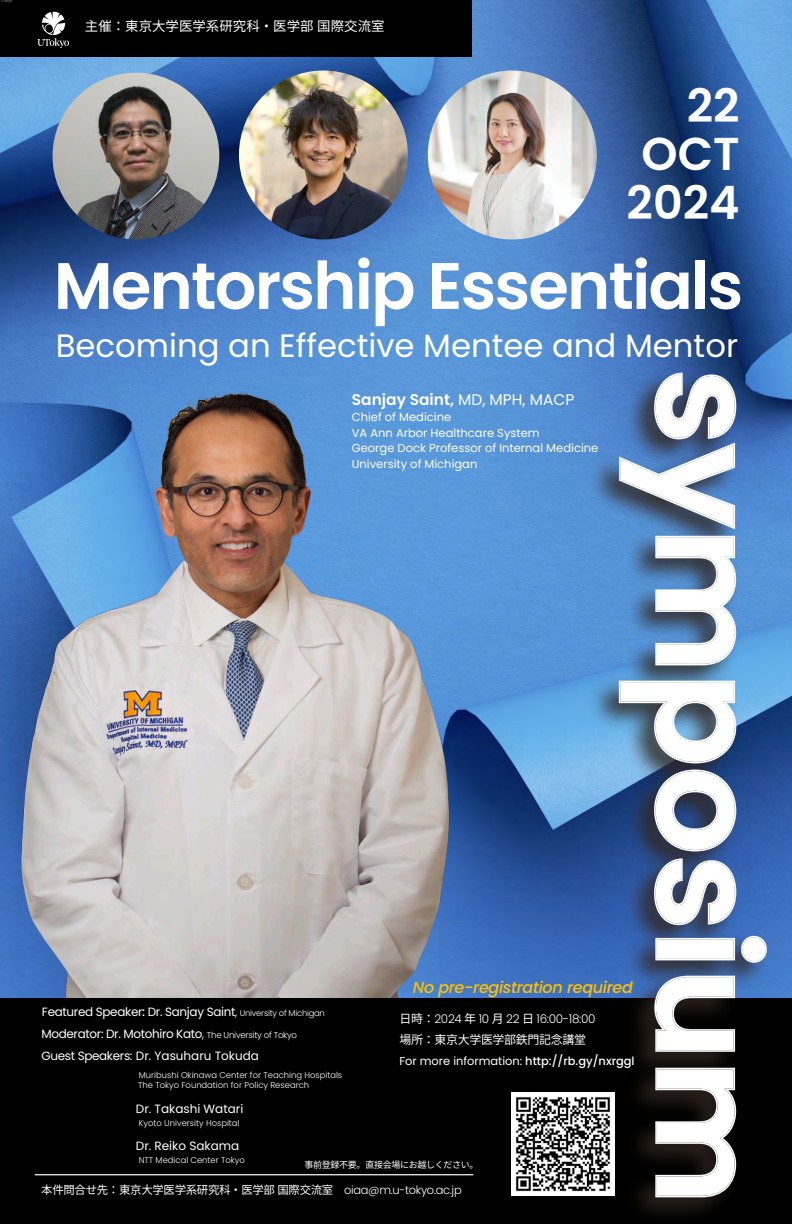
<style>
.page{position:relative;width:792px;height:1224px;background:#fff}
.page>*{position:absolute;margin:0;border:0;box-sizing:border-box;transform-origin:0 0}
.t1{font:600 138.2px "Poppins";color:#fff}
.t2{font:600 65.6px "Poppins";letter-spacing:-.03em;color:#fff}
.t3{font:600 46px/48.3px "Poppins";color:#fff;text-align:right}
.t4{font:32.3px "Poppins";color:#fff}
.t5{font:italic 500 16px "Poppins";letter-spacing:-.02em;color:#ffbf00}
.t6{font:600 15.5px "Poppins";color:#fff}
.t7{font:13.5px "Source Han Sans JP";color:#fff}
.t8{font:12px/22px "Poppins";letter-spacing:-.025em;color:#fff}
.t9{font:12px "Poppins";color:#fff}
.t10{font:300 12px "Poppins";letter-spacing:-.03em;color:#fff}
.t11{font:12px "Source Han Sans JP";letter-spacing:-.03em;color:#fff}
.t12{font:11.5px/15.7px "Poppins";color:#fff}
.t13{font:11.4px "Source Han Sans JP";letter-spacing:-.025em;color:#fff}
.t14{font:11.4px "Poppins";color:#fff}
.t15{font:9px "Source Han Sans JP";letter-spacing:-.035em;color:#fff}
.t16{font:300 8.4px/10.1px "Poppins";color:#fff}
.s1{font-weight:400}
.s2{font-weight:500}
.s3{font-weight:300}
.s4{font-weight:300;font-size:8.4px}
.s5{font-weight:300;font-size:8.6px}
.s6{font-family:"Poppins";font-weight:300}
.s7{font-family:"Source Han Sans JP";font-weight:400}
</style>
<div class="page">
<img style="left:0;top:0;width:792px;height:999px">
<img style="left:0;top:363px;width:485px;height:636px">
<div style="left:0;top:999px;width:792px;height:225px;background:#000"></div>
<img style="left:504px;top:219px;width:288px;height:995px">
<svg style="left:619px;top:373px;width:148px;height:824px"></svg>
<img style="left:428px;top:71px;width:169px;height:168px;border-radius:84px">
<img style="left:53px;top:73px;width:166px;height:166px;border-radius:83px">
<div style="left:0;top:0;width:472px;height:57px;background:#000"></div>
<img style="left:2px;top:0;width:67px;height:47px">
<hr style="left:35px;top:1174px;width:438px;height:1px;background:#fff">
<img style="left:239px;top:71px;width:169px;height:168px;border-radius:84px">
<img style="left:512px;top:1093px;width:103px;height:103px">
<p class="t7" style="left:85px;top:18px;width:301px">主催：東京大学医学系研究科・医学部国際交流室</p>
<h3 class="t3" style="left:627px;top:82px;width:114px">22<br>OCT<br>2024</h3>
<h2 class="t2" style="left:54px;top:248px;width:691px">Mentorship Essentials</h2>
<h3 class="t4" style="left:56px;top:327px;width:684px">Becoming an Effective Mentee and Mentor</h3>
<h1 class="t1" style="left:785px;top:369px;width:837px;rotate:90deg">symposium</h1>
<p class="t6" style="left:352px;top:391px;width:224px">Sanjay Saint, <span class="s1">MD, MPH, MACP</span></p>
<p class="t12" style="left:352px;top:409px;width:189px">Chief of Medicine<br>VA Ann Arbor Healthcare System</p>
<p class="t12" style="left:352px;top:440px;width:248px">George Dock Professor of Internal Medicine<br>University of Michigan</p>
<h3 class="t5" style="left:413px;top:979px;width:222px">No pre-registration required</h3>
<p class="t8" style="left:41px;top:1001px;width:285px">Featured Speaker<span class="s2">:</span> Dr. Sanjay Saint<span class="s3">,</span> <span class="s4">University of Michigan<br></span>Moderator: Dr. Motohiro Kato<span class="s3">,</span> <span class="s5">The University of Tokyo<br></span>Guest Speakers: Dr. Yasuharu Tokuda</p>
<p class="t16" style="left:138px;top:1070px;width:206px">Muribushi Okinawa Center for Teaching Hospitals<br>The Tokyo Foundation for Policy Research</p>
<p class="t9" style="left:136px;top:1102px;width:109px">Dr. Takashi Watari</p>
<p class="t16" style="left:139px;top:1118px;width:102px">Kyoto University Hospital</p>
<p class="t9" style="left:136px;top:1139px;width:105px">Dr. Reiko Sakama</p>
<p class="t16" style="left:139px;top:1155px;width:108px">NTT Medical Center Tokyo</p>
<p class="t13" style="left:41px;top:1183px;width:422px">本件問合せ先：東京大学医学系研究科・医学部国際交流室 <span class="s6">oiaa@m.u-tokyo.ac.jp</span></p>
<p class="t10" style="left:400px;top:1011px;width:197px"><span class="s7">日時：</span>2024 <span class="s7">年</span> 10 <span class="s7">月</span> 22 <span class="s7">日</span> 16:00-18:00</p>
<p class="t11" style="left:400px;top:1033px;width:188px">場所：東京大学医学部鉄門記念講堂</p>
<p class="t14" style="left:400px;top:1055px;width:237px">For more information: <span class="s2">http://rb.gy/nxrggl</span></p>
<p class="t15" style="left:305px;top:1160px;width:176px">事前登録不要。直接会場にお越しください。</p>
</div>
